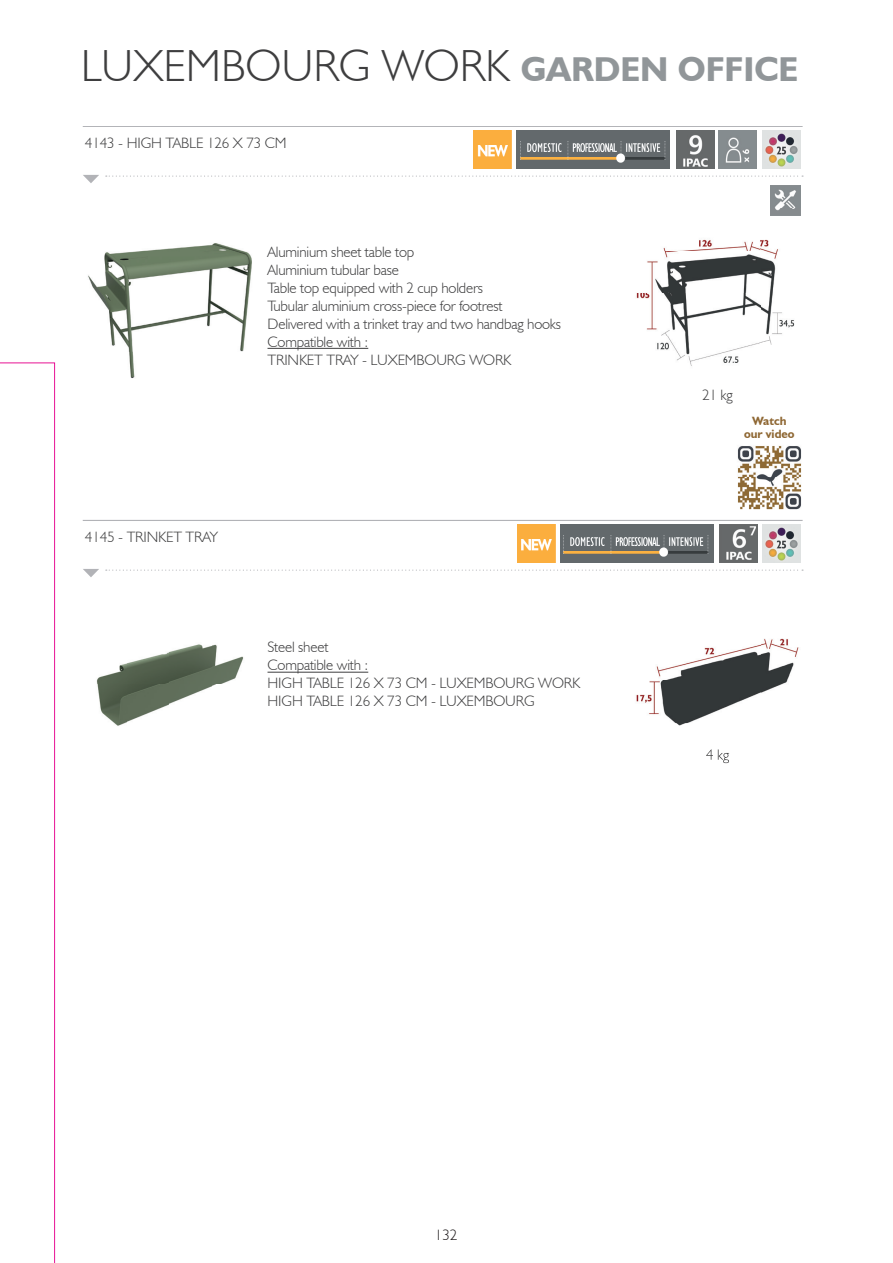
<style>
.page{position:relative;width:893px;height:1263px;background:#fff}
.page>*{position:absolute;margin:0;border:0;box-sizing:border-box;transform-origin:0 0}
.t1{font:300 45px "Humanist 521 BT";color:#3e3e3f}
.t2{font:300 15px/18px "Humanist 521 BT";letter-spacing:-.01em;color:#3e3e3f}
.t3{font:300 15px "Humanist 521 BT";color:#231f20}
.t4{font:700 12px/13.5px "Humanist 521 BT";color:#8f6834;text-align:center}
.s1{font-weight:700;font-size:34.5px;color:#919699}
</style>
<div class="page">
<svg style="left:106px;top:176px;width:697px;height:1px"></svg>
<hr style="left:83px;top:126px;width:720px;height:1px;background:#b2b3b7">
<img style="left:88px;top:243px;width:164px;height:136px">
<hr style="left:267px;top:348px;width:101px;height:1px;background:#3e3e3f">
<svg style="left:83px;top:175px;width:16px;height:8px"></svg>
<img style="left:517px;top:131px;width:153px;height:38px">
<img style="left:676px;top:131px;width:38px;height:38px">
<img style="left:719px;top:131px;width:38px;height:38px">
<img style="left:473px;top:131px;width:39px;height:38px">
<img style="left:636px;top:209px;width:165px;height:157px">
<svg style="left:106px;top:570px;width:697px;height:1px"></svg>
<hr style="left:83px;top:520px;width:720px;height:1px;background:#b2b3b7">
<img style="left:96px;top:644px;width:148px;height:82px">
<hr style="left:267px;top:672px;width:101px;height:1px;background:#3e3e3f">
<img style="left:560px;top:525px;width:153px;height:38px">
<img style="left:720px;top:525px;width:38px;height:38px">
<img style="left:762px;top:525px;width:38px;height:38px">
<svg style="left:83px;top:569px;width:16px;height:8px"></svg>
<img style="left:517px;top:525px;width:38px;height:38px">
<img style="left:636px;top:638px;width:163px;height:126px">
<img style="left:706px;top:749px;width:23px;height:14px">
<img style="left:762px;top:131px;width:38px;height:38px">
<img style="left:771px;top:185px;width:29px;height:30px">
<img style="left:737px;top:446px;width:65px;height:64px">
<svg style="left:0;top:362px;width:55px;height:901px"></svg>
<h1 class="t1" style="left:81px;top:38px;width:719px">LUXEMBOURG WORK <span class="s1">GARDEN OFFICE</span></h1>
<p class="t2" style="left:85px;top:133px;width:203px">4143 - HIGH TABLE 126 X 73 CM</p>
<p class="t2" style="left:267px;top:242px;width:295px">Aluminium sheet table top<br>Aluminium tubular base<br>Table top equipped with 2 cup holders<br>Tubular aluminium cross-piece for footrest<br>Delivered with a trinket tray and two handbag hooks<br>Compatible with :<br>TRINKET TRAY - LUXEMBOURG WORK</p>
<p class="t2" style="left:85px;top:527px;width:134px">4145 - TRINKET TRAY</p>
<p class="t2" style="left:267px;top:638px;width:314px">Steel sheet<br>Compatible with :<br>HIGH TABLE 126 X 73 CM - LUXEMBOURG WORK<br>HIGH TABLE 126 X 73 CM - LUXEMBOURG</p>
<p class="t2" style="left:702px;top:385px;width:32px">21 kg</p>
<p class="t4" style="left:744px;top:414px;width:52px">Watch our video</p>
<p class="t3" style="left:435px;top:1226px;width:24px">132</p>
</div>
